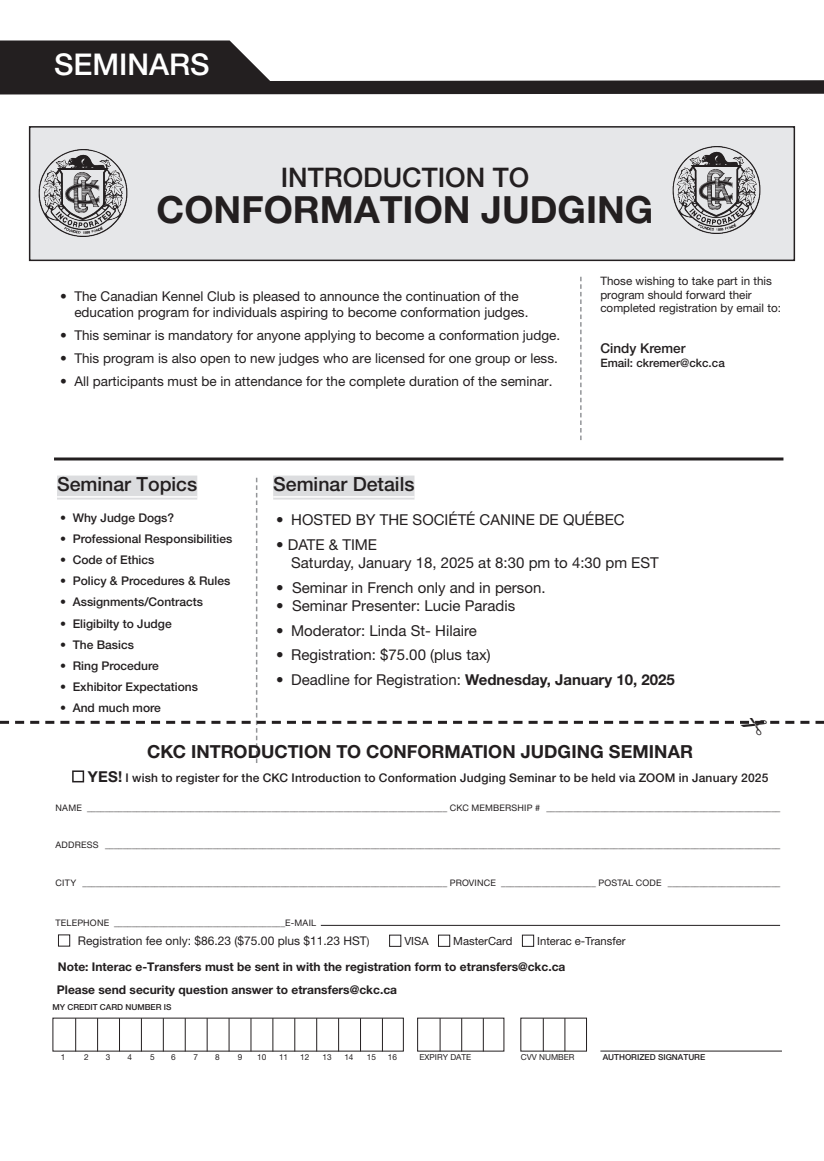
<style>
.page{position:relative;width:824px;height:1161px;background:#fff}
.page>*{position:absolute;margin:0;border:0;box-sizing:border-box;transform-origin:0 0}
.t1{font:700 37.5px "Helvetica Neue LT Std";color:#231f20}
.t2{font:500 30px "Helvetica Neue LT Std";color:#fff}
.t3{font:500 27px "Helvetica Neue LT Std";color:#231f20}
.COE_Head1_rule2{font:500 19.5px "Helvetica Neue LT Std";color:#231f20}
.t4{font:700 18px "Helvetica Neue LT Std";color:#231f20}
.t5{font:15px/18px "Helvetica Neue LT Std";color:#231f20}
.t6{font:13.5px/16.2px "Helvetica Neue LT Std";color:#231f20}
.t7{font:500 13.5px "Helvetica Neue LT Std";color:#231f20}
.t8{font:500 12px "Helvetica Neue LT Std";color:#231f20}
.t9{font:700 12px "Helvetica Neue LT Std";color:#231f20}
.t10{font:12px "Helvetica Neue LT Std";color:#231f20}
.t11{font:11.7px/13.5px "Helvetica Neue LT Std";color:#231f20}
.t12{font:500 11.7px "Helvetica Neue LT Std";color:#231f20}
.t13{font:11.25px "Helvetica Neue LT Std";color:#231f20}
.t14{font:9px "Helvetica Neue LT Std";letter-spacing:.02em;color:#231f20}
.t15{font:8.25px "Helvetica Neue LT Std";color:#231f20}
.t16{font:500 8.25px "Helvetica Neue LT Std";color:#231f20}
.s1{font-weight:700}
.s2{font-weight:700;font-size:15px}
.s3{font-size:10.5px}
</style>
<div class="page">
<svg style="left:0;top:40px;width:824px;height:54px"></svg>
<div style="left:30px;top:127px;width:764px;height:133px;background:#e6e7e9"></div>
<div style="left:29px;top:126px;width:766px;height:135px;border:2px solid #231f20"></div>
<img style="left:38px;top:149px;width:90px;height:87px">
<img style="left:672px;top:147px;width:89px;height:87px">
<hr style="left:54px;top:458px;width:729px;height:2px;background:#231f20">
<div style="left:273px;top:476px;width:141px;height:24px;background:#dcdddf"></div>
<div style="left:57px;top:476px;width:140px;height:24px;background:#dcdddf"></div>
<svg style="left:580px;top:277px;width:1px;height:163px"></svg>
<div style="left:72px;top:770px;width:12px;height:12px;border:2px solid #231f20"></div>
<hr style="left:75px;top:1018px;width:1px;height:33px;background:#231f20">
<hr style="left:97px;top:1018px;width:1px;height:33px;background:#231f20">
<hr style="left:119px;top:1018px;width:1px;height:33px;background:#231f20">
<hr style="left:141px;top:1018px;width:1px;height:33px;background:#231f20">
<hr style="left:163px;top:1018px;width:1px;height:33px;background:#231f20">
<hr style="left:185px;top:1018px;width:1px;height:33px;background:#231f20">
<hr style="left:207px;top:1018px;width:1px;height:33px;background:#231f20">
<hr style="left:229px;top:1018px;width:1px;height:33px;background:#231f20">
<hr style="left:250px;top:1018px;width:1px;height:33px;background:#231f20">
<hr style="left:272px;top:1018px;width:1px;height:33px;background:#231f20">
<hr style="left:294px;top:1018px;width:1px;height:33px;background:#231f20">
<hr style="left:316px;top:1018px;width:1px;height:33px;background:#231f20">
<hr style="left:338px;top:1018px;width:1px;height:33px;background:#231f20">
<hr style="left:360px;top:1018px;width:1px;height:33px;background:#231f20">
<hr style="left:382px;top:1018px;width:1px;height:33px;background:#231f20">
<hr style="left:439px;top:1018px;width:1px;height:33px;background:#231f20">
<hr style="left:461px;top:1018px;width:1px;height:33px;background:#231f20">
<hr style="left:483px;top:1018px;width:1px;height:33px;background:#231f20">
<hr style="left:543px;top:1018px;width:1px;height:33px;background:#231f20">
<hr style="left:564px;top:1018px;width:1px;height:33px;background:#231f20">
<hr style="left:600px;top:1051px;width:181px;height:1px;background:#231f20">
<div style="left:389px;top:935px;width:12px;height:12px;border:1px solid #231f20"></div>
<div style="left:438px;top:935px;width:12px;height:12px;border:1px solid #231f20"></div>
<div style="left:522px;top:935px;width:12px;height:12px;border:1px solid #231f20"></div>
<div style="left:58px;top:935px;width:12px;height:12px;border:1px solid #231f20"></div>
<hr style="left:321px;top:925px;width:459px;height:1px;background:#231f20">
<svg style="left:0;top:478px;width:824px;height:285px"></svg>
<p class="t2" style="left:54px;top:47px;width:157px">SEMINARS</p>
<p class="t3" style="left:281px;top:162px;width:250px">INTRODUCTION TO</p>
<p class="t1" style="left:157px;top:187px;width:498px">CONFORMATION JUDGING</p>
<p class="t6" style="left:74px;top:288px;width:455px;text-indent:-14px">• The Canadian Kennel Club is pleased to announce the continuation of the education program for individuals aspiring to become conformation judges.</p>
<p class="t6" style="left:60px;top:327px;width:501px">• This seminar is mandatory for anyone applying to become a conformation judge.</p>
<p class="t6" style="left:60px;top:350px;width:499px">• This program is also open to new judges who are licensed for one group or less.</p>
<p class="t6" style="left:60px;top:373px;width:494px">• All participants must be in attendance for the complete duration of the seminar.</p>
<p class="t11" style="left:600px;top:274px;width:182px">Those wishing to take part in this program should forward their completed registration by email to:</p>
<p class="t7" style="left:600px;top:340px;width:87px">Cindy Kremer</p>
<p class="t12" style="left:600px;top:356px;width:126px">Email: ckremer@ckc.ca</p>
<p class="COE_Head1_rule2" style="left:57px;top:472px;width:142px">Seminar Topics</p>
<p class="t8" style="left:60px;top:510px;width:116px">• Why Judge Dogs?</p>
<p class="t8" style="left:60px;top:532px;width:174px">• Professional Responsibilities</p>
<p class="t8" style="left:60px;top:553px;width:96px">• Code of Ethics</p>
<p class="t8" style="left:60px;top:574px;width:172px">• Policy &amp; Procedures &amp; Rules</p>
<p class="t8" style="left:60px;top:595px;width:144px">• Assignments/Contracts</p>
<p class="t8" style="left:60px;top:616px;width:113px">• Eligibilty to Judge</p>
<p class="t8" style="left:60px;top:637px;width:75px">• The Basics</p>
<p class="t8" style="left:60px;top:658px;width:100px">• Ring Procedure</p>
<p class="t8" style="left:60px;top:680px;width:139px">• Exhibitor Expectations</p>
<p class="t8" style="left:60px;top:701px;width:102px">• And much more</p>
<p class="COE_Head1_rule2" style="left:273px;top:472px;width:143px">Seminar Details</p>
<p class="t5" style="left:276px;top:511px;width:350px">• HOSTED BY THE SOCIÉTÉ CANINE DE QUÉBEC</p>
<p class="t5" style="left:291px;top:536px;width:369px;text-indent:-15px">• DATE &amp; TIME<br>Saturday, January 18, 2025 at 8:30 pm to 4:30 pm EST</p>
<p class="t5" style="left:276px;top:578px;width:271px">• Seminar in French only and in person.</p>
<p class="t5" style="left:276px;top:596px;width:240px">• Seminar Presenter: Lucie Paradis</p>
<p class="t5" style="left:276px;top:621px;width:202px">• Moderator: Linda St- Hilaire</p>
<p class="t5" style="left:276px;top:646px;width:216px">• Registration: $75.00 (plus tax)</p>
<p class="t5" style="left:276px;top:671px;width:400px">• Deadline for Registration: <span class="s1">Wednesday, January 10, 2025</span></p>
<p class="t4" style="left:147px;top:741px;width:547px">CKC INTRODUCTION TO CONFORMATION JUDGING SEMINAR</p>
<p class="t8" style="left:88px;top:771px;width:682px"><span class="s2">YES!</span> I wish to register for the CKC Introduction to Conformation Judging Seminar to be held via ZOOM in January 2025</p>
<p class="t14" style="left:56px;top:802px;width:726px">NAME ________________________________________________________________________________ CKC MEMBERSHIP # ____________________________________________________</p>
<p class="t14" style="left:56px;top:840px;width:726px">ADDRESS ______________________________________________________________________________________________________________________________________________________</p>
<p class="t14" style="left:56px;top:877px;width:726px">CITY _________________________________________________________________________________ PROVINCE _____________________ POSTAL CODE _________________________</p>
<p class="t14" style="left:56px;top:918px;width:262px">TELEPHONE ______________________________________E-MAIL</p>
<p class="t10" style="left:78px;top:934px;width:293px">Registration fee only: $86.23 ($75.00 plus $11.23 HST<span class="s3">)</span></p>
<p class="t13" style="left:404px;top:935px;width:26px">VISA</p>
<p class="t13" style="left:453px;top:935px;width:61px">MasterCard</p>
<p class="t13" style="left:537px;top:935px;width:90px">Interac e-Transfer</p>
<p class="t9" style="left:58px;top:959px;width:509px">Note: Interac e-Transfers must be sent in with the registration form to etransfers@ckc.ca</p>
<p class="t9" style="left:57px;top:982px;width:342px">Please send security question answer to etransfers@ckc.ca</p>
<p class="t16" style="left:52px;top:1002px;width:120px">MY CREDIT CARD NUMBER IS</p>
<p class="t15" style="left:61px;top:1052px;width:6px">1</p>
<p class="t15" style="left:84px;top:1052px;width:6px">2</p>
<p class="t15" style="left:106px;top:1052px;width:6px">3</p>
<p class="t15" style="left:127px;top:1052px;width:6px">4</p>
<p class="t15" style="left:150px;top:1052px;width:6px">5</p>
<p class="t15" style="left:171px;top:1052px;width:6px">6</p>
<p class="t15" style="left:193px;top:1052px;width:6px">7</p>
<p class="t15" style="left:215px;top:1052px;width:6px">8</p>
<p class="t15" style="left:238px;top:1052px;width:6px">9</p>
<p class="t15" style="left:257px;top:1052px;width:11px">10</p>
<p class="t15" style="left:279px;top:1052px;width:11px">11</p>
<p class="t15" style="left:300px;top:1052px;width:11px">12</p>
<p class="t15" style="left:322px;top:1052px;width:11px">13</p>
<p class="t15" style="left:344px;top:1052px;width:11px">14</p>
<p class="t15" style="left:367px;top:1052px;width:11px">15</p>
<p class="t15" style="left:388px;top:1052px;width:11px">16</p>
<p class="t15" style="left:419px;top:1053px;width:53px">EXPIRY DATE</p>
<p class="t15" style="left:520px;top:1053px;width:55px">CVV NUMBER</p>
<p class="t16" style="left:602px;top:1053px;width:104px">AUTHORIZED SIGNATURE</p>
</div>
